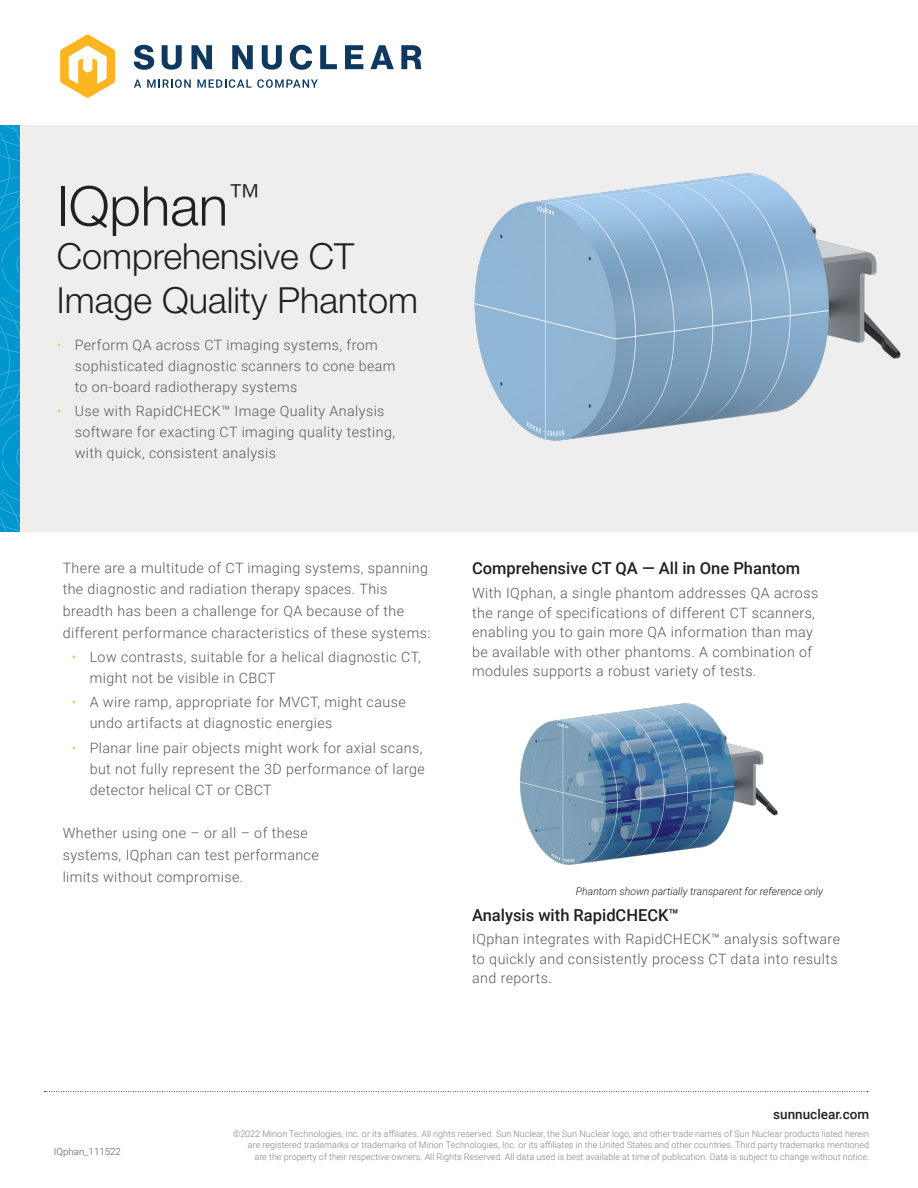
<style>
.page{position:relative;width:918px;height:1188px;background:#fff}
.page>*{position:absolute;margin:0;border:0;box-sizing:border-box;transform-origin:0 0}
.t1{font:300 54.75px "Helvetica Neue LT Pro";color:#231f20}
.t2{font:300 36px "Helvetica Neue LT Pro";color:#231f20}
.Copy_Subhead{font:500 16.5px "Roboto";color:#231f20}
.Body_Copy{font:300 14.25px/21px "Roboto";letter-spacing:.03em;color:#57585a}
.t3{font:500 13.5px "Roboto";color:#231f20}
.Diagram_Text_Call_Ou{font:italic 300 10.5px "Roboto";color:#231f20}
.Datasheet_Minor_line{font:300 9.75px "Roboto";color:#57585a}
.t4{font:300 9px/11.2px "Roboto";color:#808285;text-align:right}
.s1{color:#fec451}
</style>
<div class="page">
<svg style="left:45px;top:1091px;width:823px;height:1px"></svg>
<div style="left:0;top:125px;width:918px;height:406px;background:#eeeeef"></div>
<svg style="left:60px;top:34px;width:55px;height:64px"></svg>
<svg style="left:134px;top:79px;width:7px;height:9px"></svg>
<svg style="left:147px;top:79px;width:44px;height:9px"></svg>
<svg style="left:197px;top:79px;width:121px;height:9px"></svg>
<svg style="left:134px;top:45px;width:20px;height:25px"></svg>
<svg style="left:162px;top:45px;width:20px;height:25px"></svg>
<svg style="left:192px;top:45px;width:20px;height:24px"></svg>
<svg style="left:232px;top:45px;width:21px;height:24px"></svg>
<svg style="left:262px;top:45px;width:20px;height:25px"></svg>
<svg style="left:290px;top:45px;width:22px;height:25px"></svg>
<svg style="left:320px;top:45px;width:17px;height:24px"></svg>
<svg style="left:345px;top:45px;width:18px;height:24px"></svg>
<svg style="left:370px;top:45px;width:24px;height:24px"></svg>
<svg style="left:401px;top:45px;width:21px;height:24px"></svg>
<svg style="left:0;top:125px;width:20px;height:406px;background:#0599cf"></svg>
<img style="left:474px;top:173px;width:427px;height:268px">
<img style="left:520px;top:703px;width:258px;height:162px">
<p class="t1" style="left:57px;top:173px;width:205px">IQphan<sup>™</sup></p>
<p class="t2" style="left:57px;top:234px;width:299px">Comprehensive CT</p>
<p class="t2" style="left:57px;top:278px;width:363px">Image Quality Phantom</p>
<p class="Body_Copy" style="left:75px;top:333px;width:322px;text-indent:-18px"><span class="s1">•</span> Perform QA across CT imaging systems, from sophisticated diagnostic scanners to cone beam to on-board radiotherapy systems</p>
<p class="Body_Copy" style="left:75px;top:400px;width:322px;text-indent:-18px"><span class="s1">•</span> Use with RapidCHECK™ Image Quality Analysis software for exacting CT imaging quality testing, with quick, consistent analysis</p>
<p class="Body_Copy" style="left:63px;top:556px;width:369px;line-height:21.8px">There are a multitude of CT imaging systems, spanning the diagnostic and radiation therapy spaces. This breadth has been a challenge for QA because of the different performance characteristics of these systems:</p>
<p class="Body_Copy" style="left:90px;top:646px;width:333px;text-indent:-18px"><span class="s1">•</span> Low contrasts, suitable for a helical diagnostic CT, might not be visible in CBCT</p>
<p class="Body_Copy" style="left:90px;top:691px;width:318px;text-indent:-18px"><span class="s1">•</span> A wire ramp, appropriate for MVCT, might cause undo artifacts at diagnostic energies</p>
<p class="Body_Copy" style="left:90px;top:737px;width:337px;text-indent:-18px"><span class="s1">•</span> Planar line pair objects might work for axial scans, but not fully represent the 3D performance of large detector helical CT or CBCT</p>
<p class="Body_Copy" style="left:63px;top:822px;width:258px;line-height:21.8px">Whether using one – or all – of these systems, IQphan can test performance limits without compromise.</p>
<p class="Copy_Subhead" style="left:472px;top:557px;width:330px">Comprehensive CT QA — All in One Phantom</p>
<p class="Body_Copy" style="left:472px;top:583px;width:348px;line-height:19.5px">With IQphan, a single phantom addresses QA across the range of specifications of different CT scanners, enabling you to gain more QA information than may be available with other phantoms. A combination of modules supports a robust variety of tests.</p>
<p class="Diagram_Text_Call_Ou" style="left:576px;top:884px;width:249px">Phantom shown partially transparent for reference only</p>
<p class="Copy_Subhead" style="left:472px;top:903px;width:208px">Analysis with RapidCHECK™</p>
<p class="Body_Copy" style="left:472px;top:929px;width:369px;line-height:19.5px">IQphan integrates with RapidCHECK™ analysis software to quickly and consistently process CT data into results and reports.</p>
<p class="Datasheet_Minor_line" style="left:54px;top:1145px;width:69px">IQphan_111522</p>
<p class="t3" style="left:773px;top:1105px;width:97px">sunnuclear.com</p>
<p class="t4" style="left:233px;top:1128px;width:638px">©2022 Mirion Technologies, Inc. or its affiliates. All rights reserved. Sun Nuclear, the Sun Nuclear logo, and other trade names of Sun Nuclear products listed herein are registered trademarks or trademarks of Mirion Technologies, Inc. or its affiliates in the United States and other countries. Third party trademarks mentioned<br>are the property of their respective owners. All Rights Reserved. All data used is best available at time of publication. Data is subject to change without notice.</p>
</div>
